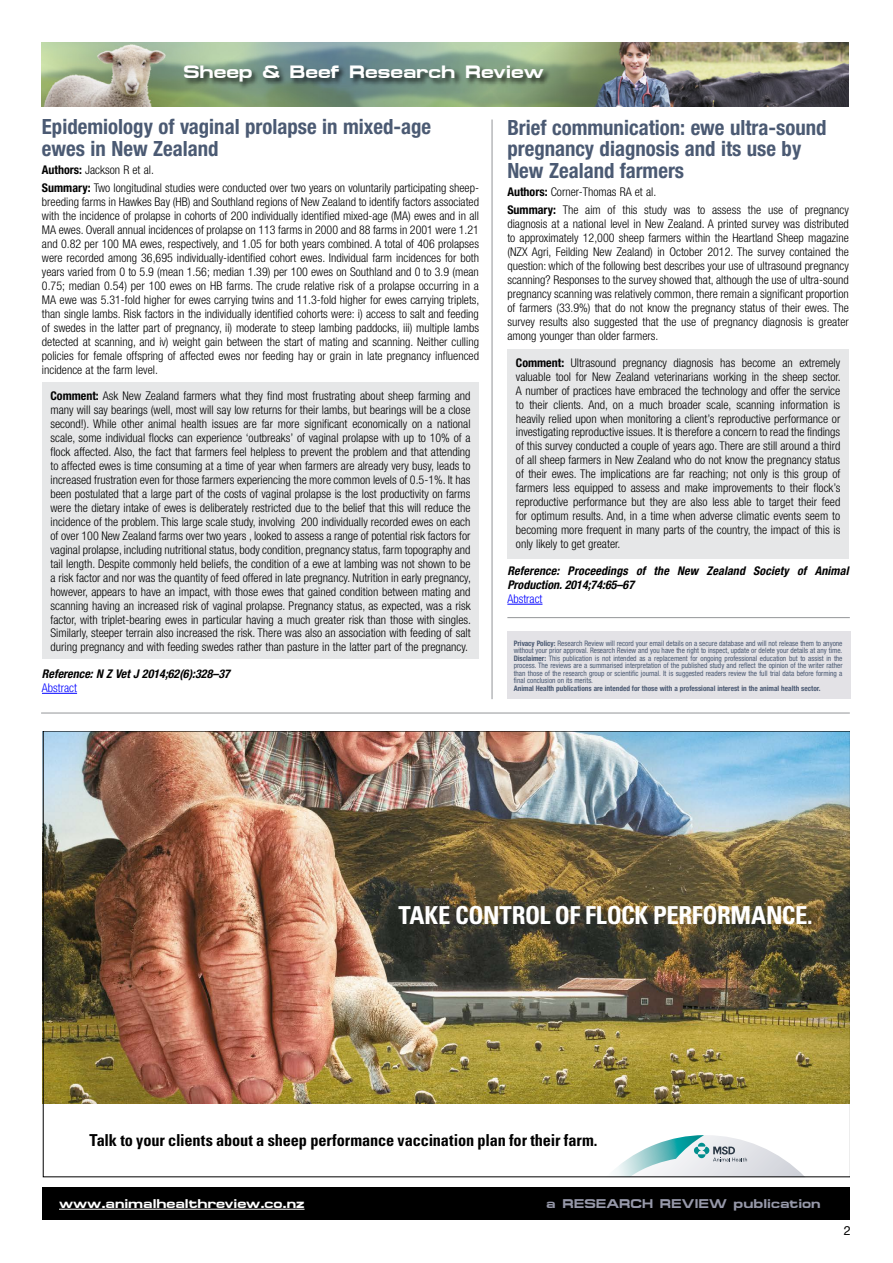
<style>
.page{position:relative;width:893px;height:1263px;background:#fff}
.page>*{position:absolute;margin:0;border:0;box-sizing:border-box;transform-origin:0 0}
.t1{font:700 condensed 24.75px "Univers";letter-spacing:-.015em;color:#fff}
.t2{font:700 condensed 21px/21.8px "Helvetica Neue LT Pro";color:#4b5a73}
.t3{font:700 18px "Micro Extended";color:#fff}
.t4{font:700 condensed 16.5px "Univers";letter-spacing:-.01em;color:#000}
.t5{font:700 12.75px "Micro Extended";color:#fff}
.t6{font:700 12.75px "Micro Extended";color:#9698a9}
.text{font:12.6px "Helvetica Neue LT Pro";color:#000}
.t7{font:300 condensed 12px/14px "Helvetica Neue LT Pro";color:#000;text-align:justify}
.t8{font:italic 700 condensed 12px/14px "Helvetica Neue LT Pro";letter-spacing:.01em;color:#000}
.t9{font:300 condensed 12px "Helvetica Neue LT Pro";color:#00f}
.t10{font:condensed 7.5px/7.5px "Helvetica Neue LT Pro";color:#4b5a73}
.t11{font:700 condensed 7.5px "Helvetica Neue LT Pro";color:#4b5a73}
.s1{font-weight:700}
</style>
<div class="page">
<div style="left:43px;top:382px;width:436px;height:277px;background:#e6e7e8"></div>
<div style="left:507px;top:350px;width:342px;height:209px;background:#e6e7e8"></div>
<img style="left:41px;top:43px;width:808px;height:63px">
<hr style="left:492px;top:119px;width:1px;height:580px;background:#939598">
<div style="left:43px;top:1187px;width:807px;height:33px;background:#000"></div>
<hr style="left:59px;top:1209px;width:246px;height:1px;background:#fff">
<div style="left:183px;top:65px;width:368px;height:24px;background:#000;opacity:.7"></div>
<hr style="left:42px;top:693px;width:35px;height:1px;background:#00f">
<hr style="left:41px;top:713px;width:809px;height:1px;background:#939598">
<hr style="left:507px;top:617px;width:343px;height:1px;background:#939598">
<hr style="left:507px;top:604px;width:35px;height:1px;background:#00f">
<div style="left:507px;top:631px;width:343px;height:68px;background:#e3e2e6"></div>
<img style="left:43px;top:732px;width:807px;height:445px">
<p class="t3" style="left:183px;top:62px;width:362px">Sheep &amp; Beef Research Review</p>
<p class="t2" style="left:42px;top:115px;width:391px">Epidemiology of vaginal prolapse in mixed-age ewes in New Zealand</p>
<p class="t7" style="left:42px;top:163px;width:113px"><span class="s1">Authors:</span> Jackson R et al.</p>
<p class="t7" style="left:42px;top:181px;width:439px"><span class="s1">Summary:</span> Two longitudinal studies were conducted over two years on voluntarily participating sheep&shy;breeding farms in Hawkes Bay (HB) and Southland regions of New Zealand to identify factors associated with the incidence of prolapse in cohorts of 200 individually identified mixed-age (MA) ewes and in all MA ewes. Overall annual incidences of prolapse on 113 farms in 2000 and 88 farms in 2001 were 1.21 and 0.82 per 100 MA ewes, respectively, and 1.05 for both years combined. A total of 406 prolapses were recorded among 36,695 individually-identified cohort ewes. Individual farm incidences for both years varied from 0 to 5.9 (mean 1.56; median 1.39) per 100 ewes on Southland and 0 to 3.9 (mean 0.75; median 0.54) per 100 ewes on HB farms. The crude relative risk of a prolapse occurring in a MA ewe was 5.31-fold higher for ewes carrying twins and 11.3-fold higher for ewes carrying triplets, than single lambs. Risk factors in the individually identified cohorts were: i) access to salt and feeding of swedes in the latter part of pregnancy, ii) moderate to steep lambing paddocks, iii) multiple lambs detected at scanning, and iv) weight gain between the start of mating and scanning. Neither culling policies for female offspring of affected ewes nor feeding hay or grain in late pregnancy influenced incidence at the farm level.</p>
<p class="t7" style="left:50px;top:389px;width:422px"><span class="s1">Comment:</span> Ask New Zealand farmers what they find most frustrating about sheep farming and many will say bearings (well, most will say low returns for their lambs, but bearings will be a close second!). While other animal health issues are far more significant economically on a national scale, some individual flocks can experience ‘outbreaks’ of vaginal prolapse with up to 10% of a flock affected. Also, the fact that farmers feel helpless to prevent the problem and that attending to affected ewes is time consuming at a time of year when farmers are already very busy, leads to increased frustration even for those farmers experiencing the more common levels of 0.5-1%. It has been postulated that a large part of the costs of vaginal prolapse is the lost productivity on farms were the dietary intake of ewes is deliberately restricted due to the belief that this will reduce the incidence of the problem. This large scale study, involving 200 individually recorded ewes on each of over 100 New Zealand farms over two years , looked to assess a range of potential risk factors for vaginal prolapse, including nutritional status, body condition, pregnancy status, farm topography and tail length. Despite commonly held beliefs, the condition of a ewe at lambing was not shown to be a risk factor and nor was the quantity of feed offered in late pregnancy. Nutrition in early pregnancy, however, appears to have an impact, with those ewes that gained condition between mating and scanning having an increased risk of vaginal prolapse. Pregnancy status, as expected, was a risk factor, with triplet-bearing ewes in particular having a much greater risk than those with singles.<br>Similarly, steeper terrain also increased the risk. There was also an association with feeding of salt during pregnancy and with feeding swedes rather than pasture in the latter part of the pregnancy.</p>
<p class="t8" style="left:42px;top:667px;width:189px">Reference: N Z Vet J 2014;62(6):328–37</p>
<p class="t9" style="left:42px;top:681px;width:37px">Abstract</p>
<p class="t2" style="left:507px;top:116px;width:321px">Brief communication: ewe ultra-sound pregnancy diagnosis and its use by<br>New Zealand farmers</p>
<p class="t7" style="left:507px;top:185px;width:150px"><span class="s1">Authors:</span> Corner-Thomas RA et al.</p>
<p class="t7" style="left:507px;top:203px;width:343px"><span class="s1">Summary:</span> The aim of this study was to assess the use of pregnancy diagnosis at a national level in New Zealand. A printed survey was distributed to approximately 12,000 sheep farmers within the Heartland Sheep magazine (NZX Agri, Feilding New Zealand) in October 2012. The survey contained the question: which of the following best describes your use of ultrasound pregnancy scanning? Responses to the survey showed that, although the use of ultra-sound pregnancy scanning was relatively common, there remain a significant proportion of farmers (33.9%) that do not know the pregnancy status of their ewes. The survey results also suggested that the use of pregnancy diagnosis is greater among younger than older farmers.</p>
<p class="t7" style="left:516px;top:355px;width:326px"><span class="s1">Comment:</span> Ultrasound pregnancy diagnosis has become an extremely valuable tool for New Zealand veterinarians working in the sheep sector.<br>A number of practices have embraced the technology and offer the service to their clients. And, on a much broader scale, scanning information is heavily relied upon when monitoring a client’s reproductive performance or investigating reproductive issues. It is therefore a concern to read the findings of this survey conducted a couple of years ago. There are still around a third of all sheep farmers in New Zealand who do not know the pregnancy status of their ewes. The implications are far reaching; not only is this group of farmers less equipped to assess and make improvements to their flock’s reproductive performance but they are also less able to target their feed for optimum results. And, in a time when adverse climatic events seem to becoming more frequent in many parts of the country, the impact of this is only likely to get greater.</p>
<p class="t8" style="left:507px;top:564px;width:343px">Reference: Proceedings of the New Zealand Society of Animal<br>Production. 2014;74:65–67</p>
<p class="t9" style="left:507px;top:592px;width:37px">Abstract</p>
<p class="t10" style="left:514px;top:639px;width:330px"><span class="s1">Privacy Policy:</span> Research Review will record your email details on a secure database and will not release them to anyone without your prior approval. Research Review and you have the right to inspect, update or delete your details at any time.</p>
<p class="t10" style="left:514px;top:654px;width:330px;text-align:justify"><span class="s1">Disclaimer:</span> This publication is not intended as a replacement for ongoing professional education but to assist in the process. The reviews are a summarised interpretation of the published study and reflect the opinion of the writer rather than those of the research group or scientific journal. It is suggested readers review the full trial data before forming a final conclusion on its merits.</p>
<p class="t11" style="left:514px;top:684px;width:308px">Animal Health publications are intended for those with a professional interest in the animal health sector.</p>
<p class="t1" style="left:398px;top:900px;width:416px">TAKE CONTROL OF FLOCK PERFORMANCE.</p>
<p class="t4" style="left:90px;top:1130px;width:509px">Talk to your clients about a sheep performance vaccination plan for their farm.</p>
<p class="t5" style="left:59px;top:1196px;width:247px">www.animalhealthreview.co.nz</p>
<p class="t6" style="left:546px;top:1196px;width:276px">a RESEARCH REVIEW publication</p>
<p class="text" style="left:844px;top:1223px;width:9px">2</p>
</div>
